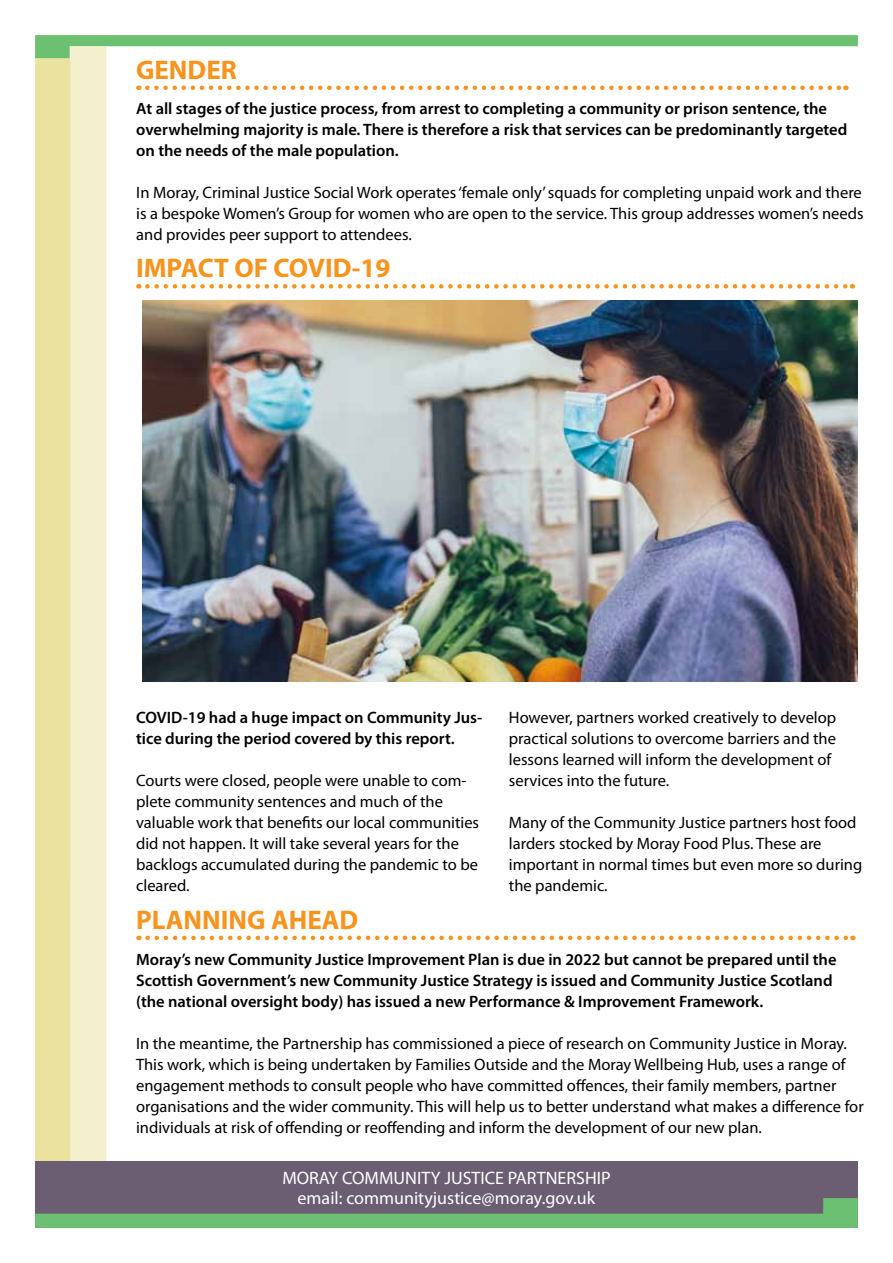
<style>
.page{position:relative;width:893px;height:1263px;background:#fff}
.page>*{position:absolute;margin:0;border:0;box-sizing:border-box;transform-origin:0 0}
.t1{font:700 27px "Myriad Pro";color:#f7941e}
.t2{font:18px/19.5px "Myriad Pro";color:#fff;text-align:center}
.t3{font:16.5px/21px "Myriad Pro";color:#000}
.t4{font:600 16.5px/21px "Myriad Pro";color:#000}
</style>
<div class="page">
<svg style="left:35px;top:35px;width:823px;height:24px"></svg>
<div style="left:35px;top:58px;width:36px;height:1158px;background:#ebe29f"></div>
<div style="left:71px;top:46px;width:35px;height:1170px;background:#f4efcd"></div>
<div style="left:35px;top:1161px;width:823px;height:67px;background:#6b5e72"></div>
<svg style="left:35px;top:1198px;width:823px;height:30px"></svg>
<svg style="left:147px;top:86px;width:699px;height:4px"></svg>
<svg style="left:147px;top:284px;width:706px;height:5px"></svg>
<svg style="left:148px;top:936px;width:705px;height:4px"></svg>
<img style="left:142px;top:301px;width:716px;height:381px">
<h1 class="t1" style="left:136px;top:52px;width:102px">GENDER</h1>
<p class="t4" style="left:136px;top:98px;width:713px">At all stages of the justice process, from arrest to completing a community or prison sentence, the overwhelming majority is male. There is therefore a risk that services can be predominantly targeted on the needs of the male population.</p>
<p class="t3" style="left:136px;top:182px;width:729px;text-align:justify">In Moray, Criminal Justice Social Work operates ‘female only’ squads for completing unpaid work and there is a bespoke Women’s Group for women who are open to the service. This group addresses women’s needs and provides peer support to attendees.</p>
<h1 class="t1" style="left:136px;top:251px;width:256px">IMPACT OF COVID-19</h1>
<p class="t4" style="left:136px;top:706px;width:348px">COVID-19 had a huge impact on Community Jus&shy;tice during the period covered by this report.</p>
<p class="t3" style="left:136px;top:769px;width:345px">Courts were closed, people were unable to com&shy;plete community sentences and much of the valuable work that benefits our local communities did not happen. It will take several years for the backlogs accumulated during the pandemic to be cleared.</p>
<p class="t3" style="left:509px;top:706px;width:329px">However, partners worked creatively to develop practical solutions to overcome barriers and the lessons learned will inform the development of services into the future.</p>
<p class="t3" style="left:509px;top:811px;width:355px">Many of the Community Justice partners host food larders stocked by Moray Food Plus. These are important in normal times but even more so during the pandemic.</p>
<h1 class="t1" style="left:136px;top:902px;width:224px">PLANNING AHEAD</h1>
<p class="t4" style="left:136px;top:948px;width:702px">Moray’s new Community Justice Improvement Plan is due in 2022 but cannot be prepared until the<br>Scottish Government’s new Community Justice Strategy is issued and Community Justice Scotland (the national oversight body) has issued a new Performance &amp; Improvement Framework.</p>
<p class="t3" style="left:136px;top:1032px;width:729px">In the meantime, the Partnership has commissioned a piece of research on Community Justice in Moray.<br>This work, which is being undertaken by Families Outside and the Moray Wellbeing Hub, uses a range of engagement methods to consult people who have committed offences, their family members, partner organisations and the wider community. This will help us to better understand what makes a difference for individuals at risk of offending or reoffending and inform the development of our new plan.</p>
<p class="t2" style="left:282px;top:1168px;width:330px">MORAY COMMUNITY JUSTICE PARTNERSHIP email: communityjustice@moray.gov.uk</p>
</div>
